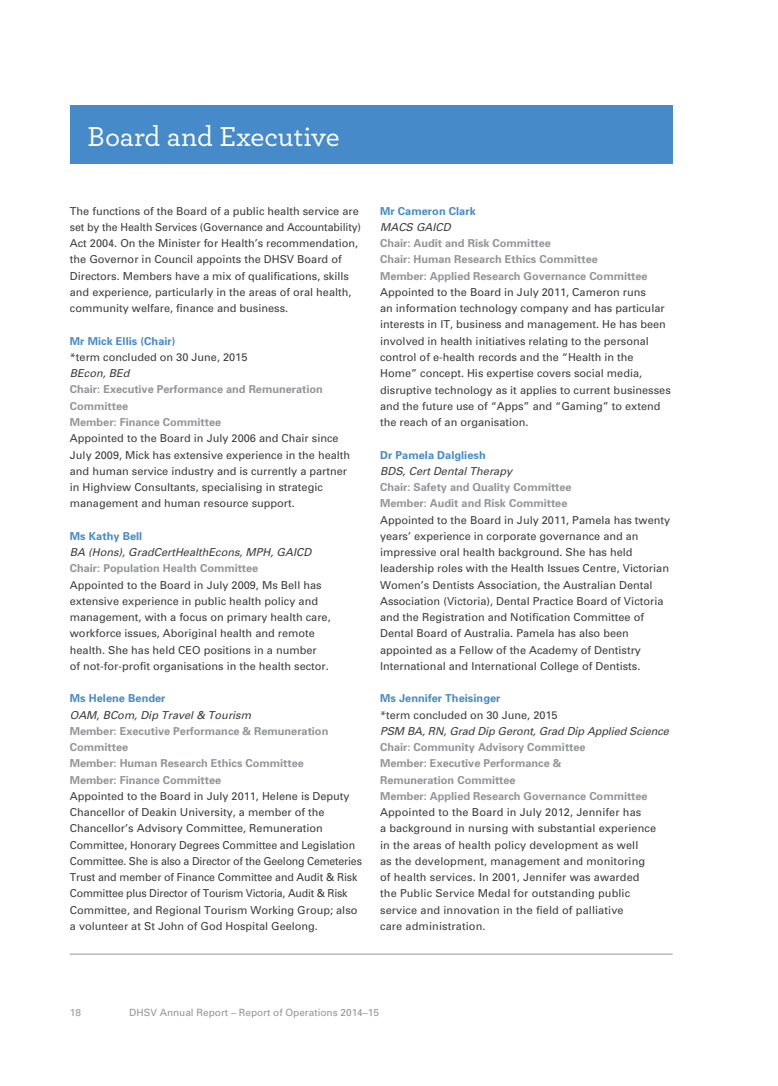
<style>
.page{position:relative;width:778px;height:1086px;background:#fff}
.page>*{position:absolute;margin:0;border:0;box-sizing:border-box;transform-origin:0 0}
.t1{font:500 28.75px "Archer";letter-spacing:-.005em;color:#fff}
.t2{font:11px/16.2px "Univers";color:#3e3e3f}
.t3{font:10px "Univers";color:#939598}
.s1{font-weight:700;color:#468ac9}
.s2{font-style:italic}
.s3{font-weight:700;color:#939598}
</style>
<div class="page">
<hr style="left:70px;top:953px;width:602px;height:1px;background:#939598">
<div style="left:70px;top:105px;width:602px;height:59px;background:#468ac9"></div>
<p class="t1" style="left:88px;top:116px;width:253px">Board and Executive</p>
<p class="t2" style="left:70px;top:202px;width:293px">The functions of the Board of a public health service are set by the Health Services (Governance and Accountability)<br>Act 2004. On the Minister for Health’s recommendation, the Governor in Council appoints the DHSV Board of Directors. Members have a mix of qualifications, skills and experience, particularly in the areas of oral health, community welfare, finance and business.</p>
<p class="t2" style="left:70px;top:332px;width:282px"><span class="s1">Mr Mick Ellis (Chair)<br></span>*term concluded on 30 June, 2015<br><span class="s2">BEcon, BEd<br></span><span class="s3">Chair: Executive Performance and Remuneration Committee<br>Member: Finance Committee<br></span>Appointed to the Board in July 2006 and Chair since July 2009, Mick has extensive experience in the health and human service industry and is currently a partner in Highview Consultants, specialising in strategic management and human resource support.</p>
<p class="t2" style="left:70px;top:527px;width:262px"><span class="s1">Ms Kathy Bell<br></span><span class="s2">BA (Hons), GradCertHealthEcons, MPH, GAICD </span><span class="s3">Chair: Population Health Committee<br></span>Appointed to the Board in July 2009, Ms Bell has extensive experience in public health policy and management, with a focus on primary health care, workforce issues, Aboriginal health and remote health. She has held CEO positions in a number<br>of not-for-profit organisations in the health sector.</p>
<p class="t2" style="left:70px;top:690px;width:293px"><span class="s1">Ms Helene Bender<br></span><span class="s2">OAM, BCom, Dip Travel &amp; Tourism<br></span><span class="s3">Member: Executive Performance &amp; Remuneration Committee<br>Member: Human Research Ethics Committee<br>Member: Finance Committee<br></span>Appointed to the Board in July 2011, Helene is Deputy Chancellor of Deakin University, a member of the Chancellor’s Advisory Committee, Remuneration Committee, Honorary Degrees Committee and Legislation Committee. She is also a Director of the Geelong Cemeteries Trust and member of Finance Committee and Audit &amp; Risk Committee plus Director of Tourism Victoria, Audit &amp; Risk Committee, and Regional Tourism Working Group; also a volunteer at St John of God Hospital Geelong.</p>
<p class="t2" style="left:380px;top:202px;width:292px"><span class="s1">Mr Cameron Clark<br></span><span class="s2">MACS GAICD<br></span><span class="s3">Chair: Audit and Risk Committee<br>Chair: Human Research Ethics Committee<br>Member: Applied Research Governance Committee </span>Appointed to the Board in July 2011, Cameron runs<br>an information technology company and has particular interests in IT, business and management. He has been involved in health initiatives relating to the personal control of e-health records and the “Health in the Home” concept. His expertise covers social media, disruptive technology as it applies to current businesses and the future use of “Apps” and “Gaming” to extend the reach of an organisation.</p>
<p class="t2" style="left:380px;top:446px;width:291px"><span class="s1">Dr Pamela Dalgliesh<br></span><span class="s2">BDS, Cert Dental Therapy<br></span><span class="s3">Chair: Safety and Quality Committee<br>Member: Audit and Risk Committee<br></span>Appointed to the Board in July 2011, Pamela has twenty years’ experience in corporate governance and an impressive oral health background. She has held leadership roles with the Health Issues Centre, Victorian Women’s Dentists Association, the Australian Dental Association (Victoria), Dental Practice Board of Victoria and the Registration and Notification Committee of Dental Board of Australia. Pamela has also been appointed as a Fellow of the Academy of Dentistry International and International College of Dentists.</p>
<p class="t2" style="left:380px;top:690px;width:290px"><span class="s1">Ms Jennifer Theisinger<br></span>*term concluded on 30 June, 2015<br><span class="s2">PSM BA, RN, Grad Dip Geront, Grad Dip Applied Science </span><span class="s3">Chair: Community Advisory Committee<br>Member: Executive Performance &amp;<br>Remuneration Committee<br>Member: Applied Research Governance Committee </span>Appointed to the Board in July 2012, Jennifer has<br>a background in nursing with substantial experience in the areas of health policy development as well<br>as the development, management and monitoring<br>of health services. In 2001, Jennifer was awarded<br>the Public Service Medal for outstanding public service and innovation in the field of palliative<br>care administration.</p>
<p class="t3" style="left:70px;top:1006px;width:13px">18</p>
<p class="t3" style="left:129px;top:1006px;width:251px">DHSV Annual Report – Report of Operations 2014–15</p>
</div>
